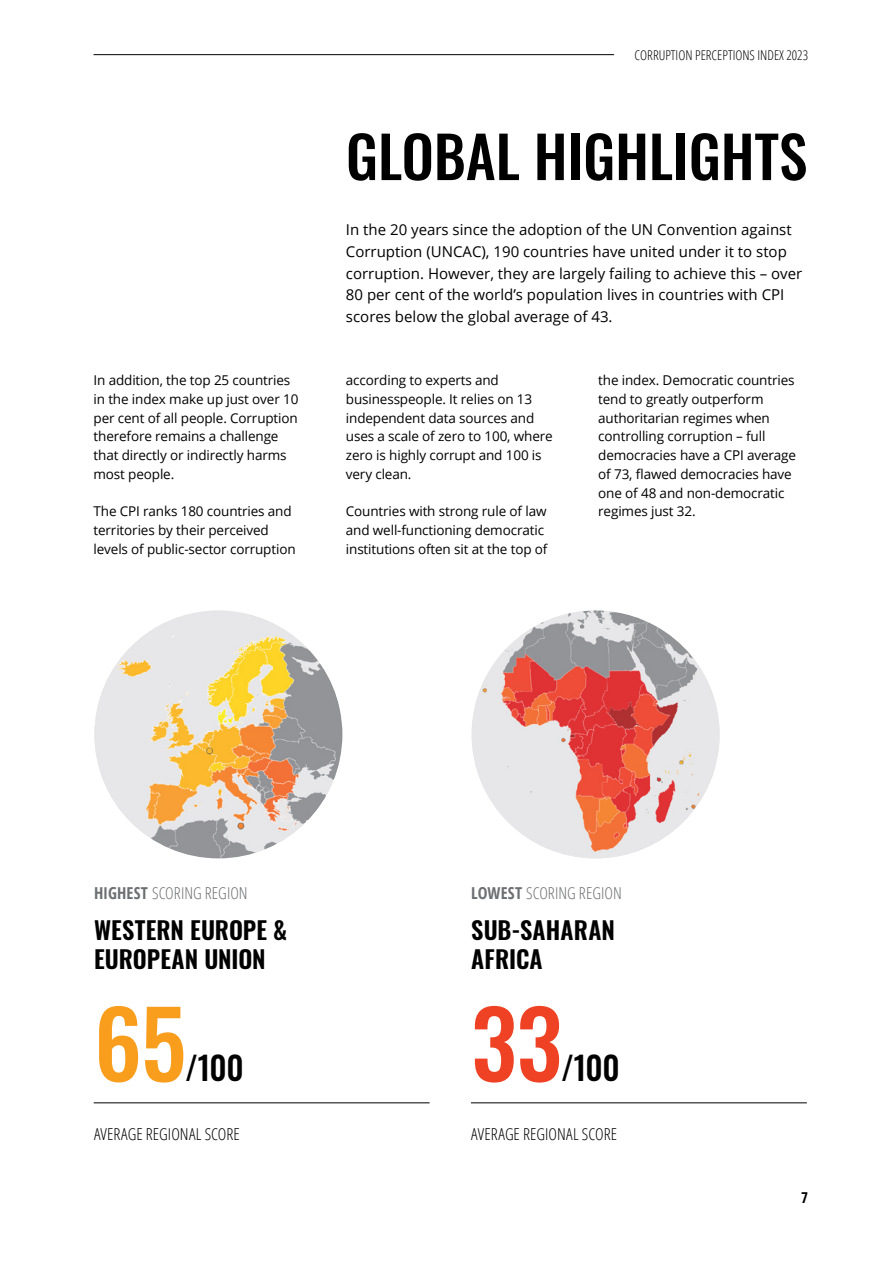
<style>
.page{position:relative;width:893px;height:1263px;background:#fff}
.page>*{position:absolute;margin:0;border:0;box-sizing:border-box;transform-origin:0 0}
.t1{font:500 92.1px "Oswald";color:#ef4123}
.t2{font:500 92.1px "Oswald";color:#f99d1c}
.t3{font:500 57.3px "Oswald";color:#000}
.t4{font:500 32.4px "Oswald";letter-spacing:-.02em;color:#000}
.t5{font:600 24.3px/29px "Oswald";letter-spacing:.005em;color:#000}
.t6{font:300 condensed 16.5px "Open Sans";letter-spacing:.005em;color:#000}
.t7{font:300 condensed 16.5px "Open Sans";color:#6d6e71}
.t8{font:15px/21.8px "Open Sans";color:#000}
.t9{font:700 15px "Open Sans Condensed";color:#000}
.t10{font:13.5px/18.8px "Open Sans";letter-spacing:-.01em;color:#000}
.t11{font:300 condensed 13.5px "Open Sans";color:#000}
.s1{font-family:"Open Sans Condensed";font-weight:700;font-stretch:normal}
</style>
<div class="page">
<hr style="left:471px;top:1102px;width:336px;height:1px;background:#000">
<img style="left:472px;top:610px;width:248px;height:248px;border-radius:124px">
<hr style="left:94px;top:1102px;width:336px;height:1px;background:#000">
<img style="left:94px;top:610px;width:248px;height:248px;border-radius:124px">
<hr style="left:94px;top:54px;width:520px;height:1px;background:#000">
<p class="t10" style="left:94px;top:370px;width:206px">In addition, the top 25 countries in the index make up just over 10 per cent of all people. Corruption therefore remains a challenge that directly or indirectly harms most people.</p>
<p class="t10" style="left:94px;top:502px;width:204px">The CPI ranks 180 countries and territories by their perceived levels of public-sector corruption</p>
<p class="t11" style="left:635px;top:46px;width:175px">CORRUPTION PERCEPTIONS INDEX 2023</p>
<h2 class="t3" style="left:346px;top:127px;width:463px">GLOBAL HIGHLIGHTS</h2>
<p class="t8" style="left:346px;top:218px;width:458px">In the 20 years since the adoption of the UN Convention against Corruption (UNCAC), 190 countries have united under it to stop corruption. However, they are largely failing to achieve this – over 80 per cent of the world’s population lives in countries with CPI scores below the global average of 43.</p>
<p class="t10" style="left:346px;top:370px;width:208px">according to experts and businesspeople. It relies on 13 independent data sources and uses a scale of zero to 100, where zero is highly corrupt and 100 is very clean.</p>
<p class="t10" style="left:346px;top:502px;width:203px">Countries with strong rule of law and well-functioning democratic institutions often sit at the top of</p>
<p class="t10" style="left:598px;top:370px;width:199px">the index. Democratic countries tend to greatly outperform authoritarian regimes when controlling corruption – full democracies have a CPI average of 73, flawed democracies have one of 48 and non-democratic regimes just 32.</p>
<p class="t7" style="left:94px;top:882px;width:155px"><span class="s1">HIGHEST</span> SCORING REGION</p>
<p class="t7" style="left:471px;top:882px;width:152px"><span class="s1">LOWEST</span> SCORING REGION</p>
<h3 class="t5" style="left:94px;top:917px;width:195px">WESTERN EUROPE &amp;<br>EUROPEAN UNION</h3>
<h3 class="t5" style="left:471px;top:917px;width:145px">SUB-SAHARAN<br>AFRICA</h3>
<h1 class="t2" style="left:94px;top:996px;width:94px">65</h1>
<h3 class="t4" style="left:185px;top:1051px;width:60px">/100</h3>
<h1 class="t1" style="left:471px;top:996px;width:93px">33</h1>
<h3 class="t4" style="left:561px;top:1051px;width:60px">/100</h3>
<p class="t6" style="left:94px;top:1123px;width:147px">AVERAGE REGIONAL SCORE</p>
<p class="t6" style="left:471px;top:1123px;width:147px">AVERAGE REGIONAL SCORE</p>
<p class="t9" style="left:801px;top:1187px;width:8px">7</p>
</div>
